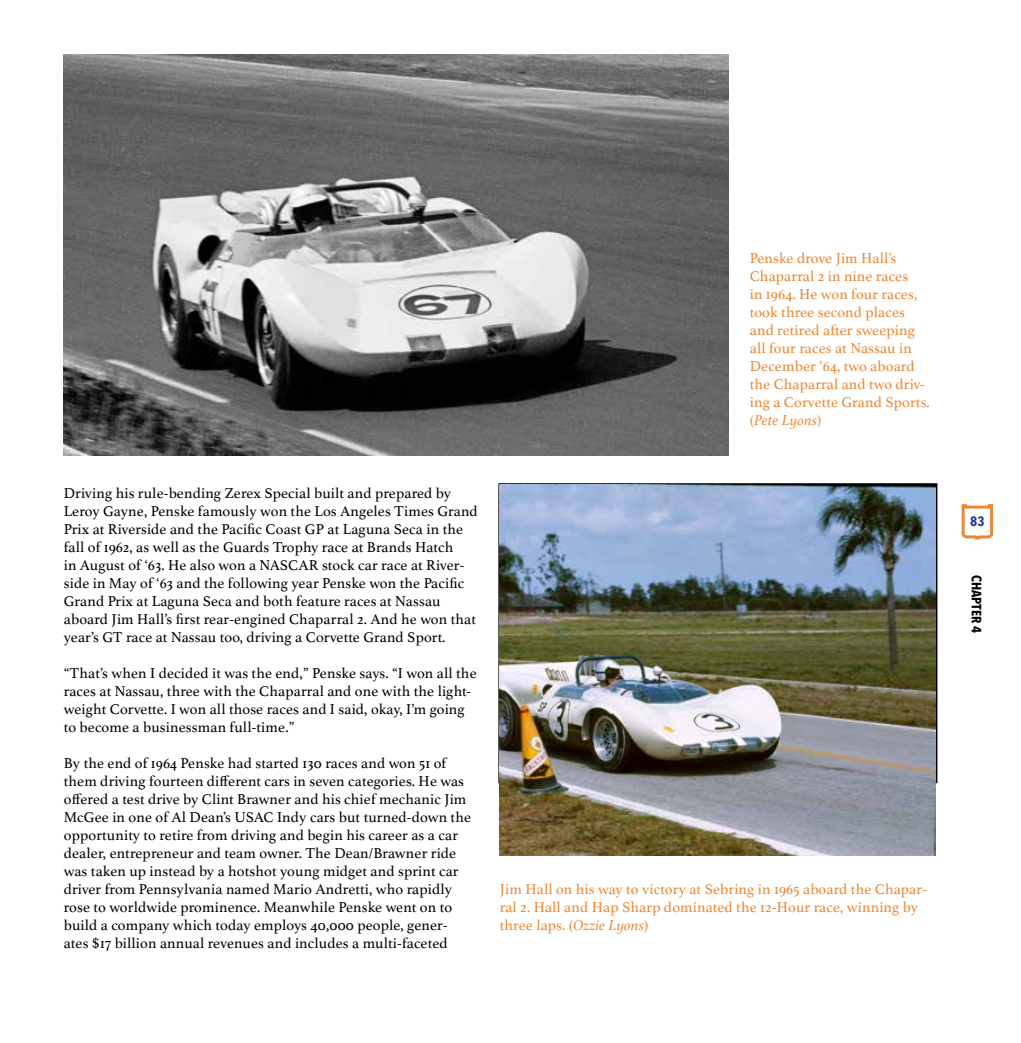
<style>
.page{position:relative;width:1021px;height:1043px;background:#fff}
.page>*{position:absolute;margin:0;border:0;box-sizing:border-box;transform-origin:0 0}
.t1{font:15px/18px "Athelas";letter-spacing:.01em;color:#000}
.t2{font:15px/18px "Athelas";letter-spacing:.01em;color:#ec8733}
.t3{font:700 13.5px "Avenir Next Condensed";color:#000}
.t4{font:700 13.5px "Avenir Next Condensed";color:#243f8b}
.s1{font-style:italic}
</style>
<div class="page">
<svg style="left:961px;top:504px;width:33px;height:36px"></svg>
<img style="left:64px;top:54px;width:664px;height:401px">
<img style="left:500px;top:484px;width:436px;height:371px">
<p class="t2" style="left:750px;top:249px;width:181px">Penske drove Jim Hall’s<br>Chaparral 2 in nine races<br>in 1964. He won four races, took three second places and retired after sweeping all four races at Nassau in<br>December ’64, two aboard the Chaparral and two driv&shy;ing a Corvette Grand Sports. (<span class="s1">Pete Lyons</span>)</p>
<p class="t1" style="left:64px;top:483px;width:415px">Driving his rule-bending Zerex Special built and prepared by Leroy Gayne, Penske famously won the Los Angeles Times Grand Prix at Riverside and the Pacific Coast GP at Laguna Seca in the fall of 1962, as well as the Guards Trophy race at Brands Hatch<br>in August of ‘63. He also won a NASCAR stock car race at River&shy;side in May of ‘63 and the following year Penske won the Pacific Grand Prix at Laguna Seca and both feature races at Nassau aboard Jim Hall’s first rear-engined Chaparral 2. And he won that year’s GT race at Nassau too, driving a Corvette Grand Sport.</p>
<p class="t1" style="left:64px;top:663px;width:414px">“That’s when I decided it was the end,” Penske says. “I won all the races at Nassau, three with the Chaparral and one with the light&shy;weight Corvette. I won all those races and I said, okay, I’m going to become a businessman full-time.”</p>
<p class="t1" style="left:64px;top:753px;width:409px">By the end of 1964 Penske had started 130 races and won 51 of them driving fourteen different cars in seven categories. He was offered a test drive by Clint Brawner and his chief mechanic Jim McGee in one of Al Dean’s USAC Indy cars but turned-down the opportunity to retire from driving and begin his career as a car dealer, entrepreneur and team owner. The Dean/Brawner ride was taken up instead by a hotshot young midget and sprint car driver from Pennsylvania named Mario Andretti, who rapidly rose to worldwide prominence. Meanwhile Penske went on to build a company which today employs 40,000 people, gener&shy;ates $17 billion annual revenues and includes a multi-faceted</p>
<p class="t2" style="left:500px;top:879px;width:429px">Jim Hall on his way to victory at Sebring in 1965 aboard the Chapar&shy;ral 2. Hall and Hap Sharp dominated the 12-Hour race, winning by three laps. (<span class="s1">Ozzie Lyons</span>)</p>
<p class="t4" style="left:970px;top:513px;width:16px">83</p>
<p class="t3" style="left:985px;top:574px;width:60px;rotate:90deg">CHAPTER 4</p>
</div>
